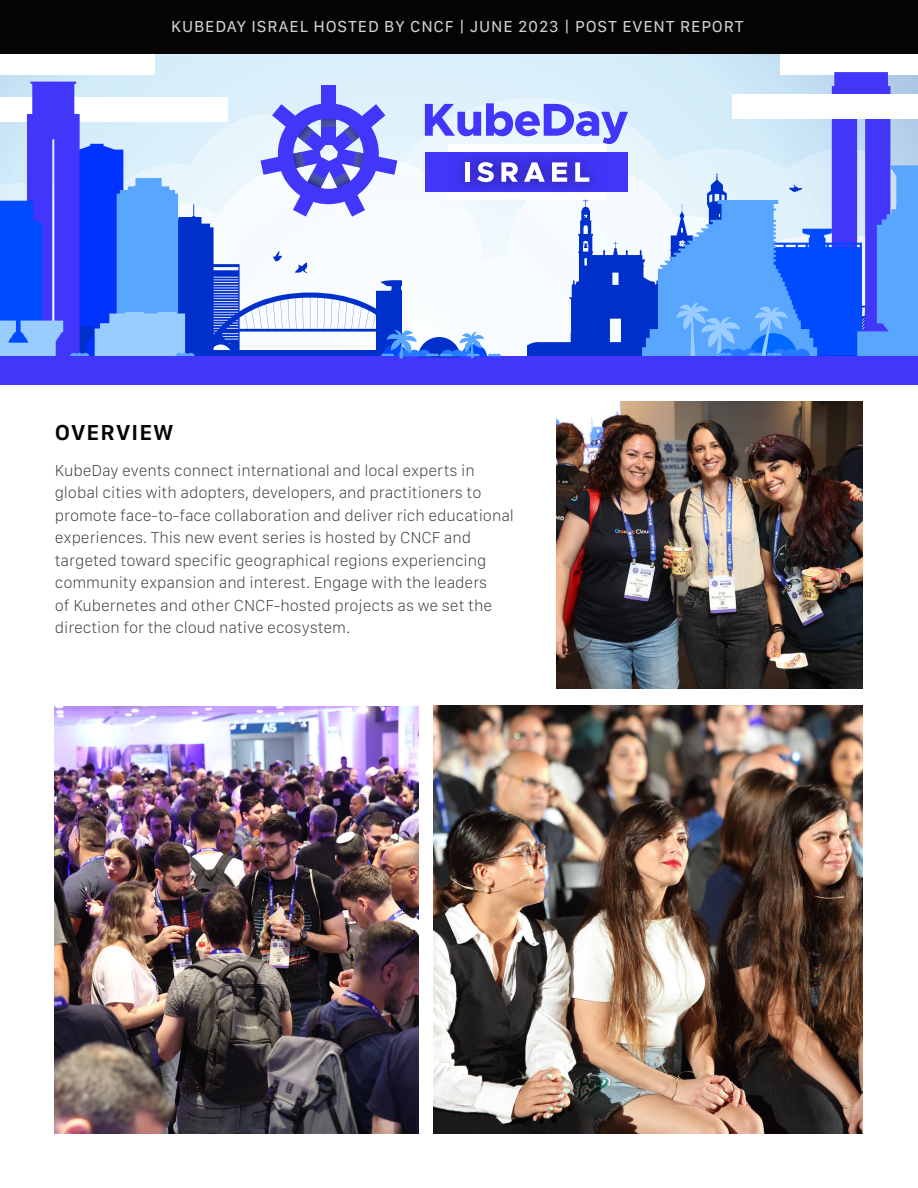
<style>
.page{position:relative;width:918px;height:1188px;background:#fff}
.page>*{position:absolute;margin:0;border:0;box-sizing:border-box;transform-origin:0 0}
.SP_FeaturedQuote{font:600 22.5px "SF Compact Text";letter-spacing:.05em;color:#040503}
.SP_QuoteName{font:100 16.5px/22.5px "SF Compact Text";letter-spacing:-.005em;color:#3e3e3f}
.SP_FeaturedQuote-2{font:16.5px "SF Compact Text";letter-spacing:.05em;color:#d1d2d4}
</style>
<div class="page">
<svg style="left:0;top:54px;width:780px;height:44px"></svg>
<div style="left:0;top:50px;width:154px;height:25px;background:#fff"></div>
<svg style="left:628px;top:173px;width:14px;height:183px;fill:#0030cc"></svg>
<svg style="left:642px;top:72px;width:276px;height:284px"></svg>
<div style="left:732px;top:94px;width:186px;height:25px;background:#fff"></div>
<div style="left:0;top:356px;width:918px;height:28px;background:#4236fa"></div>
<div style="left:0;top:0;width:918px;height:54px;background:#040503"></div>
<img style="left:556px;top:402px;width:306px;height:286px">
<img style="left:54px;top:706px;width:365px;height:428px">
<img style="left:433px;top:705px;width:429px;height:429px">
<svg style="left:0;top:82px;width:628px;height:277px"></svg>
<p class="SP_FeaturedQuote-2" style="left:171px;top:17px;width:574px">KUBEDAY ISRAEL HOSTED BY CNCF | JUNE 2023 | POST EVENT REPORT</p>
<p class="SP_FeaturedQuote" style="left:55px;top:419px;width:120px">OVERVIEW</p>
<p class="SP_QuoteName" style="left:55px;top:459px;width:461px">KubeDay events connect international and local experts in global cities with adopters, developers, and practitioners to promote face-to-face collaboration and deliver rich educational experiences. This new event series is hosted by CNCF and targeted toward specific geographical regions experiencing community expansion and interest. Engage with the leaders<br>of Kubernetes and other CNCF-hosted projects as we set the direction for the cloud native ecosystem.</p>
</div>
